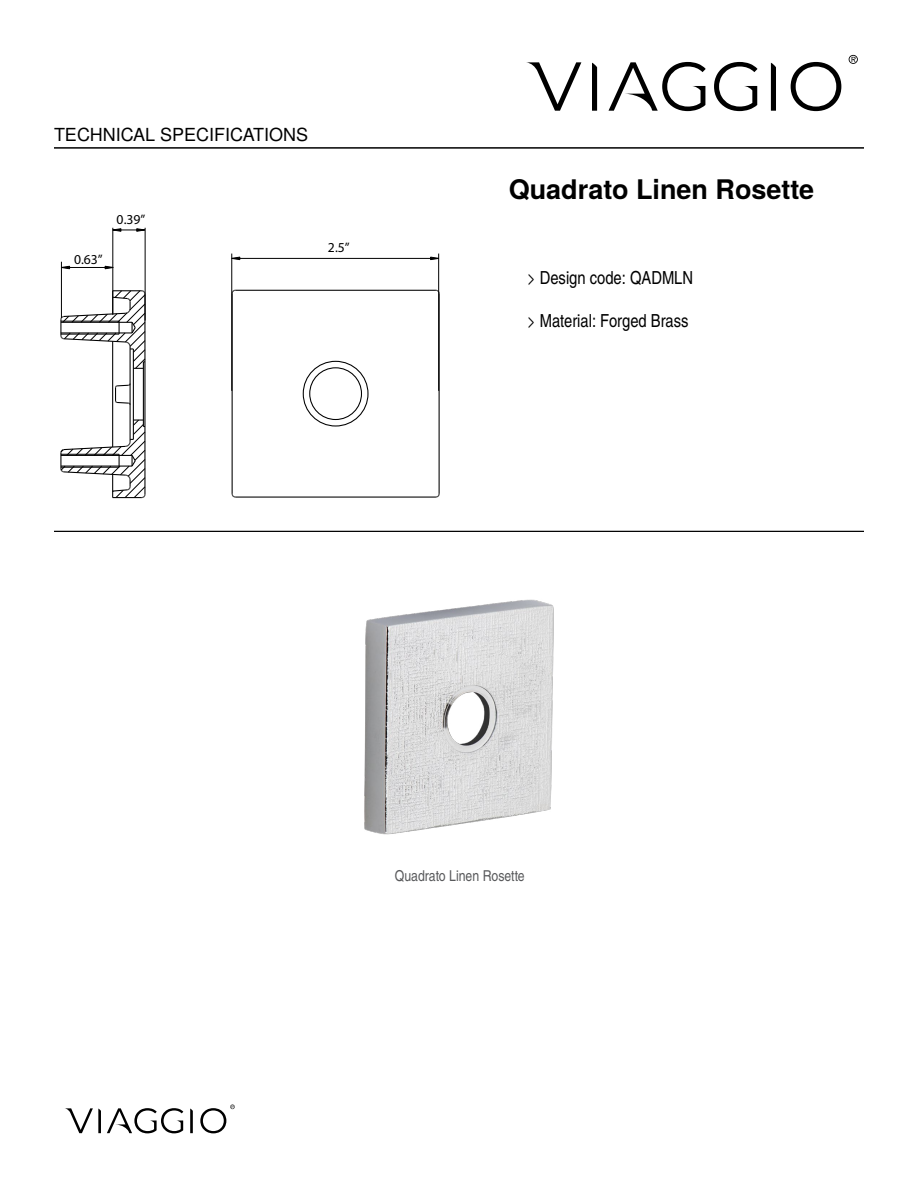
<style>
.page{position:relative;width:918px;height:1188px;background:#fff}
.page>*{position:absolute;margin:0;border:0;box-sizing:border-box;transform-origin:0 0}
.t1{font:700 27px "Te X Gyre Heros";color:#000}
.t2{font:18px "Te X Gyre Heros Condensed";color:#000}
.t3{font:18px "Te X Gyre Heros";color:#000}
.t4{font:15px "Te X Gyre Heros Condensed";color:#58595b}
.t5{font:13.65px "Myriad Pro";color:#000}
</style>
<div class="page">
<svg style="left:791px;top:62px;width:50px;height:49px"></svg>
<svg style="left:849px;top:55px;width:9px;height:9px"></svg>
<svg style="left:609px;top:62px;width:97px;height:49px"></svg>
<svg style="left:714px;top:62px;width:44px;height:49px"></svg>
<svg style="left:526px;top:62px;width:55px;height:49px"></svg>
<svg style="left:592px;top:63px;width:5px;height:48px"></svg>
<svg style="left:771px;top:63px;width:5px;height:48px"></svg>
<hr style="left:54px;top:147px;width:810px;height:2px;background:#000">
<hr style="left:232px;top:293px;width:1px;height:201px;background:#010101">
<hr style="left:439px;top:293px;width:1px;height:201px;background:#010101">
<hr style="left:235px;top:290px;width:201px;height:1px;background:#010101">
<div style="left:303px;top:361px;width:66px;height:66px;border:1px solid #010101;border-radius:32px"></div>
<div style="left:309px;top:367px;width:53px;height:53px;border:1px solid #010101;border-radius:50%"></div>
<hr style="left:112px;top:341px;width:1px;height:106px;background:#010101">
<hr style="left:130px;top:347px;width:1px;height:95px;background:#010101">
<hr style="left:133px;top:349px;width:1px;height:90px;background:#010101">
<hr style="left:143px;top:362px;width:1px;height:65px;background:#010101">
<hr style="left:144px;top:294px;width:1px;height:200px;background:#010101">
<svg style="left:60px;top:419px;width:86px;height:79px"></svg>
<svg style="left:60px;top:290px;width:86px;height:79px"></svg>
<svg style="left:115px;top:384px;width:16px;height:22px"></svg>
<svg style="left:105px;top:266px;width:8px;height:3px"></svg>
<svg style="left:62px;top:266px;width:8px;height:3px"></svg>
<svg style="left:112px;top:228px;width:9px;height:4px"></svg>
<svg style="left:136px;top:228px;width:9px;height:4px"></svg>
<svg style="left:231px;top:257px;width:9px;height:3px"></svg>
<svg style="left:430px;top:257px;width:8px;height:3px"></svg>
<hr style="left:61px;top:267px;width:52px;height:1px;background:#010101">
<hr style="left:61px;top:262px;width:1px;height:56px;background:#010101">
<hr style="left:113px;top:228px;width:1px;height:87px;background:#010101">
<hr style="left:145px;top:228px;width:1px;height:93px;background:#010101">
<hr style="left:113px;top:230px;width:32px;height:1px;background:#010101">
<hr style="left:232px;top:258px;width:207px;height:1px;background:#010101">
<hr style="left:232px;top:254px;width:1px;height:137px;background:#010101">
<hr style="left:438px;top:254px;width:1px;height:137px;background:#010101">
<svg style="left:200px;top:1105px;width:35px;height:28px"></svg>
<svg style="left:107px;top:1108px;width:76px;height:25px"></svg>
<svg style="left:65px;top:1108px;width:36px;height:25px"></svg>
<svg style="left:190px;top:1109px;width:3px;height:24px"></svg>
<hr style="left:54px;top:531px;width:810px;height:1px;background:#000">
<img style="left:140px;top:493px;width:646px;height:342px">
<p class="t3" style="left:54px;top:120px;width:256px">TECHNICAL SPECIFICATIONS</p>
<p class="t5" style="left:74px;top:251px;width:30px">0.63”</p>
<p class="t5" style="left:117px;top:211px;width:30px">0.39”</p>
<p class="t5" style="left:328px;top:239px;width:23px">2.5”</p>
<h1 class="t1" style="left:509px;top:169px;width:307px">Quadrato Linen Rosette</h1>
<p class="t2" style="left:527px;top:265px;width:168px">&gt; Design code: QADMLN</p>
<p class="t2" style="left:527px;top:308px;width:163px">&gt; Material: Forged Brass</p>
<p class="t4" style="left:395px;top:865px;width:132px">Quadrato Linen Rosette</p>
</div>
